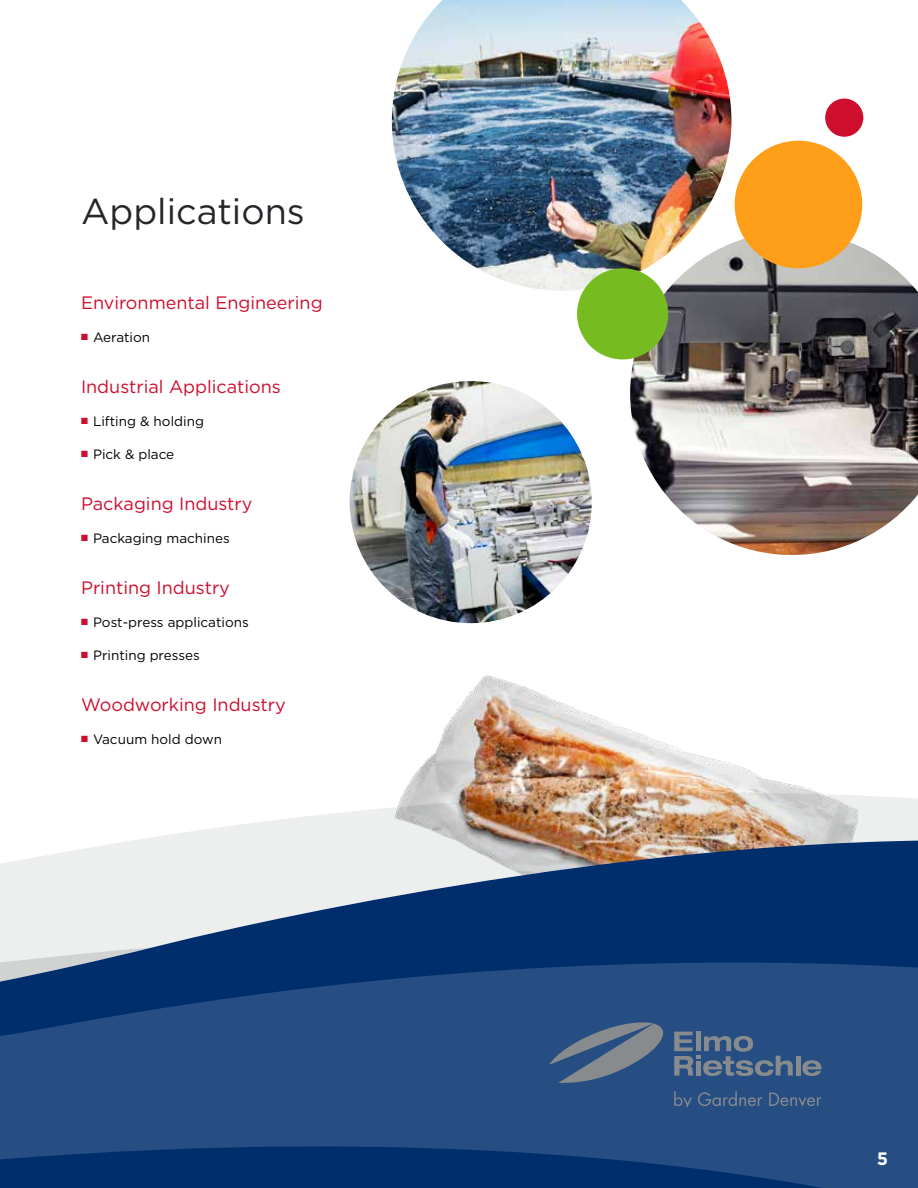
<style>
.page{position:relative;width:918px;height:1188px;background:#fff}
.page>*{position:absolute;margin:0;border:0;box-sizing:border-box;transform-origin:0 0}
.t1{font:36px "Gotham";color:#24272a}
.t2{font:18px "Gotham";color:#ce0e2d}
.t3{font:700 18px "Gotham";color:#fff}
.t4{font:13.5px "Gotham";color:#000}
.s1{color:#ce0e2d}
</style>
<div class="page">
<img style="left:403px;top:675px;width:414px;height:117px">
<img style="left:139px;top:792px;width:779px;height:48px">
<svg style="left:0;top:840px;width:918px;height:116px;background:#6880a1"></svg>
<svg style="left:0;top:956px;width:918px;height:232px;background:#1d477e"></svg>
<div style="left:696px;top:1031px;width:5px;height:20px;background:#888b8d"></div>
<svg style="left:674px;top:1032px;width:119px;height:44px;background:#4a6486"></svg>
<hr style="left:796px;top:1056px;width:4px;height:20px;background:#888b8d">
<svg style="left:802px;top:1060px;width:19px;height:16px"></svg>
<svg style="left:549px;top:1022px;width:118px;height:61px;background:#4e6787"></svg>
<svg style="left:674px;top:1091px;width:18px;height:16px"></svg>
<svg style="left:698px;top:1091px;width:64px;height:15px"></svg>
<svg style="left:769px;top:1093px;width:52px;height:13px"></svg>
<img style="left:630px;top:238px;width:288px;height:317px">
<div style="left:735px;top:141px;width:127px;height:127px;background:#ff9e18;border-radius:50%"></div>
<div style="left:825px;top:99px;width:38px;height:38px;background:#ce0e2d;border-radius:50%"></div>
<img style="left:392px;top:0;width:339px;height:291px">
<img style="left:350px;top:381px;width:242px;height:242px;border-radius:121px">
<div style="left:577px;top:268px;width:91px;height:91px;background:#76bc21;border-radius:50%"></div>
<h1 class="t1" style="left:81px;top:196px;width:225px">Applications</h1>
<h2 class="t2" style="left:81px;top:295px;width:243px">Environmental Engineering</h2>
<p class="t4" style="left:81px;top:331px;width:71px"><span class="s1">■</span> Aeration</p>
<h2 class="t2" style="left:81px;top:379px;width:201px">Industrial Applications</h2>
<p class="t4" style="left:81px;top:415px;width:125px"><span class="s1">■</span> Lifting &amp; holding</p>
<p class="t4" style="left:81px;top:448px;width:95px"><span class="s1">■</span> Pick &amp; place</p>
<h2 class="t2" style="left:81px;top:496px;width:173px">Packaging Industry</h2>
<p class="t4" style="left:81px;top:532px;width:150px"><span class="s1">■</span> Packaging machines</p>
<h2 class="t2" style="left:81px;top:580px;width:150px">Printing Industry</h2>
<p class="t4" style="left:81px;top:616px;width:169px"><span class="s1">■</span> Post-press applications</p>
<p class="t4" style="left:81px;top:649px;width:120px"><span class="s1">■</span> Printing presses</p>
<h2 class="t2" style="left:81px;top:697px;width:206px">Woodworking Industry</h2>
<p class="t4" style="left:81px;top:733px;width:143px"><span class="s1">■</span> Vacuum hold down</p>
<h2 class="t3" style="left:877px;top:1151px;width:13px">5</h2>
</div>
